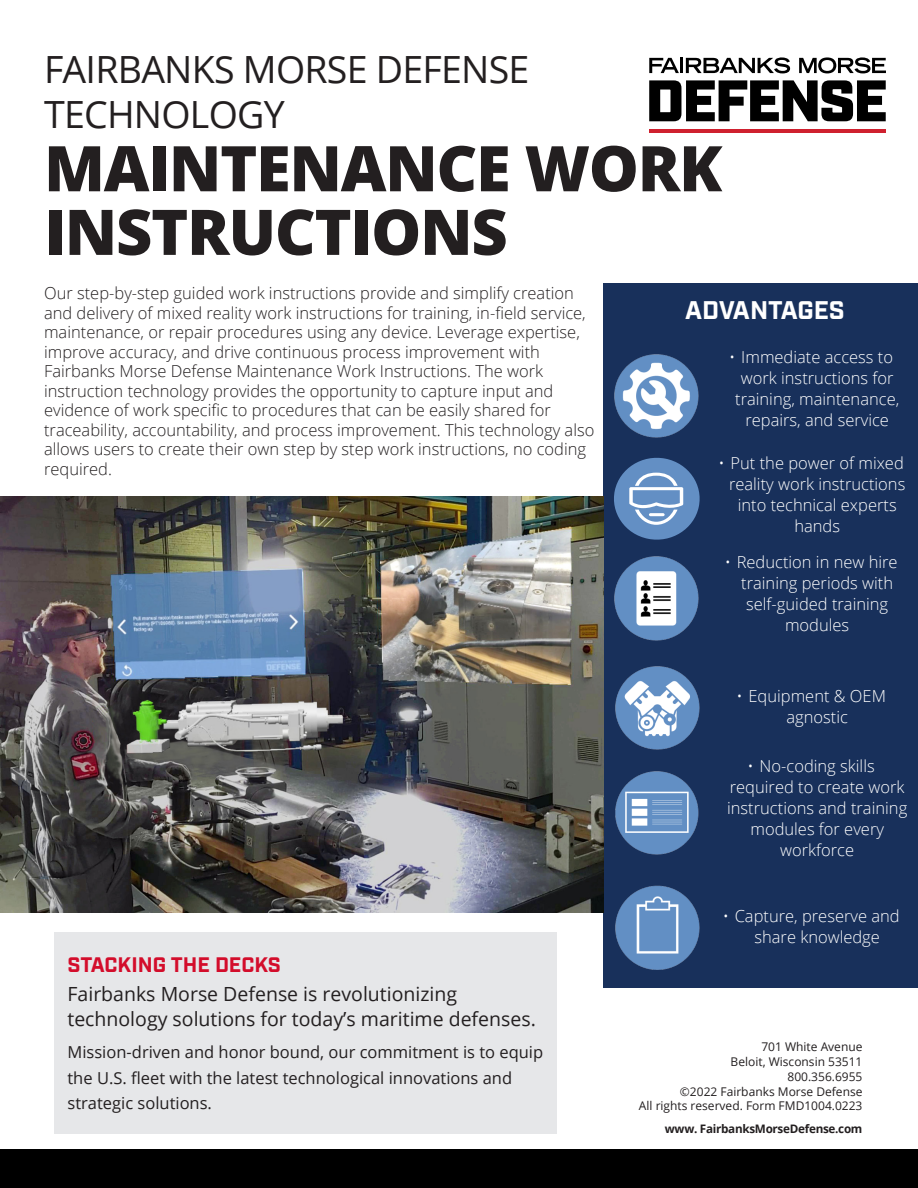
<style>
.page{position:relative;width:918px;height:1188px;background:#fff}
.page>*{position:absolute;margin:0;border:0;box-sizing:border-box;transform-origin:0 0}
.t1{font:800 63px/63.6px "Open Sans";letter-spacing:-.02em;color:#231f20}
.t2{font:37.5px/45px "Open Sans";letter-spacing:-.02em;color:#231f20}
.body{font:700 25.5px "Industry";letter-spacing:-.01em;color:#fff}
.body-2{font:700 21px "Industry";color:#d30d2b}
.t3{font:19.5px/25.5px "Open Sans";color:#231f20}
.body-3{font:300 16.5px/19.5px "Open Sans";color:#231f20}
.t4{font:300 16.5px/21px "Open Sans";color:#fff}
.t5{font:16.5px/25.5px "Open Sans";color:#231f20}
.t6{font:12px/14.4px "Open Sans";color:#231f20;text-align:right}
.t7{font:700 11.7px "Open Sans";letter-spacing:-.025em;color:#231f20}
</style>
<div class="page">
<svg style="left:649px;top:80px;width:237px;height:41px"></svg>
<svg style="left:649px;top:58px;width:30px;height:15px"></svg>
<hr style="left:680px;top:58px;width:3px;height:15px;background:#000">
<svg style="left:686px;top:57px;width:104px;height:16px"></svg>
<svg style="left:799px;top:57px;width:87px;height:16px"></svg>
<hr style="left:649px;top:129px;width:237px;height:3px;background:#cf202f">
<div style="left:603px;top:284px;width:315px;height:704px;background:#18305b"></div>
<div style="left:54px;top:932px;width:503px;height:202px;background:#e6e7e9"></div>
<img style="left:0;top:497px;width:603px;height:416px">
<svg style="left:614px;top:457px;width:86px;height:83px"></svg>
<img style="left:614px;top:556px;width:85px;height:85px">
<img style="left:615px;top:885px;width:85px;height:85px">
<img style="left:614px;top:354px;width:85px;height:84px">
<img style="left:615px;top:771px;width:84px;height:84px">
<img style="left:615px;top:666px;width:85px;height:84px">
<div style="left:0;top:1149px;width:918px;height:39px;background:#000"></div>
<p class="t2" style="left:44px;top:46px;width:487px">FAIRBANKS MORSE DEFENSE<br>TECHNOLOGY</p>
<p class="t1" style="left:44px;top:133px;width:680px">MAINTENANCE WORK<br>INSTRUCTIONS</p>
<p class="body-3" style="left:44px;top:283px;width:552px">Our step-by-step guided work instructions provide and simplify creation and delivery of mixed reality work instructions for training, in-field service, maintenance, or repair procedures using any device. Leverage expertise, improve accuracy, and drive continuous process improvement with Fairbanks Morse Defense Maintenance Work Instructions. The work instruction technology provides the opportunity to capture input and evidence of work specific to procedures that can be easily shared for traceability, accountability, and process improvement. This technology also allows users to create their own step by step work instructions, no coding required.</p>
<p class="body" style="left:685px;top:295px;width:161px">ADVANTAGES</p>
<p class="t4" style="left:729px;top:346px;width:171px;text-align:center">• Immediate access to work instructions for training, maintenance, repairs, and service</p>
<p class="t4" style="left:719px;top:452px;width:187px">• Put the power of mixed</p>
<p class="t4" style="left:729px;top:473px;width:178px">reality work instructions</p>
<p class="t4" style="left:738px;top:494px;width:160px">into technical experts</p>
<p class="t4" style="left:794px;top:515px;width:47px">hands</p>
<p class="t4" style="left:725px;top:551px;width:174px">• Reduction in new hire</p>
<p class="t4" style="left:741px;top:572px;width:153px">training periods with</p>
<p class="t4" style="left:746px;top:593px;width:144px">self-guided training</p>
<p class="t4" style="left:785px;top:614px;width:66px">modules</p>
<p class="t4" style="left:786px;top:685px;width:101px;text-indent:-50px">• Equipment &amp; OEM agnostic</p>
<p class="t4" style="left:748px;top:755px;width:129px">• No-coding skills</p>
<p class="t4" style="left:730px;top:776px;width:176px">required to create work</p>
<p class="t4" style="left:727px;top:797px;width:182px">instructions and training</p>
<p class="t4" style="left:750px;top:818px;width:135px">modules for every</p>
<p class="t4" style="left:780px;top:839px;width:75px">workforce</p>
<p class="body-2" style="left:68px;top:953px;width:215px">STACKING THE DECKS</p>
<p class="t3" style="left:68px;top:980px;width:470px">Fairbanks Morse Defense is revolutionizing technology solutions for today’s maritime defenses.</p>
<p class="t5" style="left:68px;top:1039px;width:477px">Mission-driven and honor bound, our commitment is to equip the U.S. fleet with the latest technological innovations and strategic solutions.</p>
<p class="t4" style="left:754px;top:905px;width:147px;text-indent:-32px">• Capture, preserve and share knowledge</p>
<p class="t6" style="left:761px;top:1039px;width:103px">701 White Avenue</p>
<p class="t6" style="left:731px;top:1054px;width:133px">Beloit, Wisconsin 53511</p>
<p class="t6" style="left:788px;top:1069px;width:77px">800.356.6955</p>
<p class="t6" style="left:639px;top:1084px;width:225px">©2022 Fairbanks Morse Defense<br>All rights reserved. Form FMD1004.0223</p>
<p class="t7" style="left:665px;top:1120px;width:199px">www. FairbanksMorseDefense.com</p>
</div>
